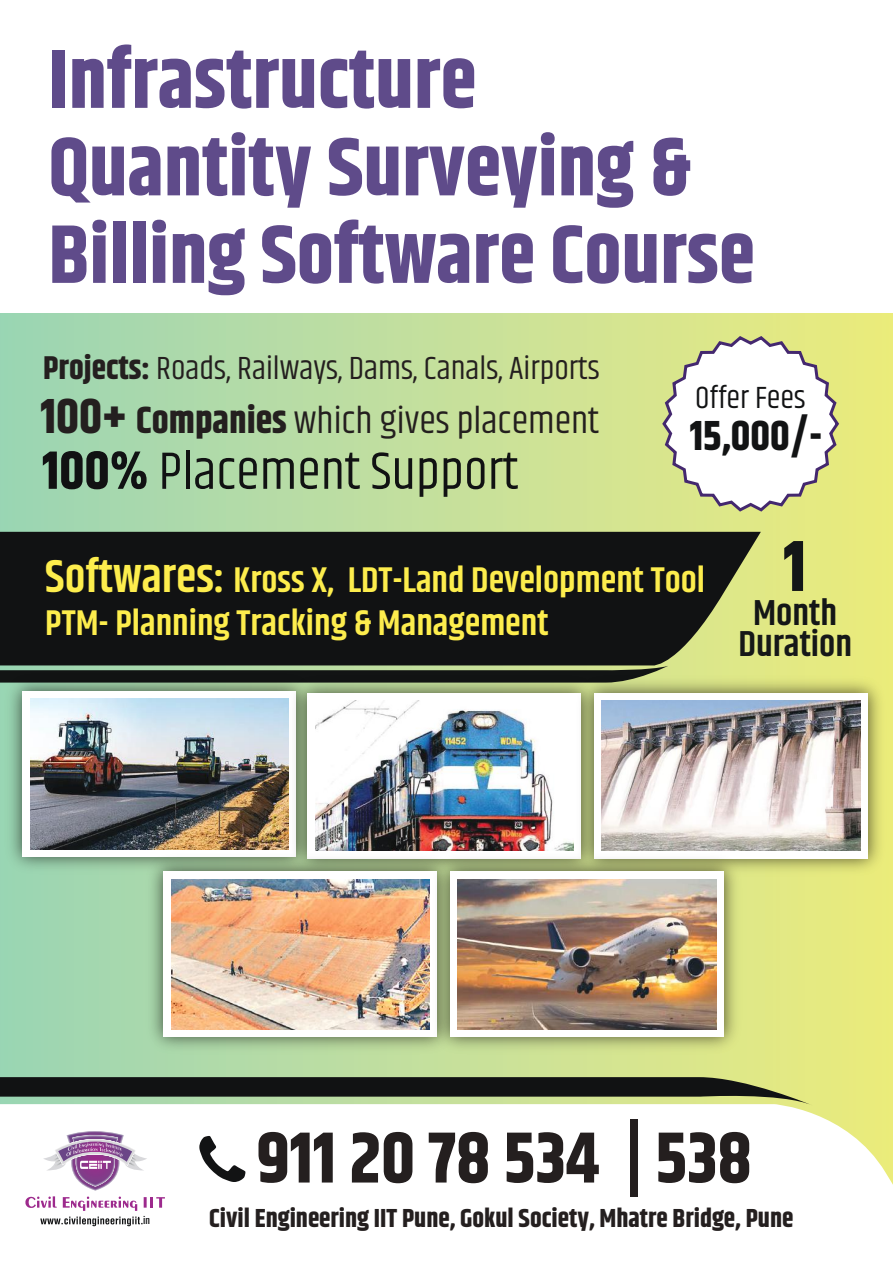
<style>
.page{position:relative;width:893px;height:1263px;background:#fff}
.page>*{position:absolute;margin:0;border:0;box-sizing:border-box;transform-origin:0 0}
.t1{font:700 82.65px/87.4px "Khand";color:#5f4b8a}
.t2{font:700 72px "Khand";color:#241f1f}
.t3{font:700 72px "Khand";color:#141617}
.t4{font:53.7px "Khand";color:#111213}
.t5{font:700 41.85px "Khand";color:#121314}
.t6{font:37.95px "Khand";color:#241f1f}
.t7{font:600 36.3px "Khand";color:#161818}
.t8{font:600 36.3px "Khand";color:#141617}
.t9{font:600 36px/43.2px "Khand";color:#fded4d}
.t10{font:32.85px "Khand";color:#241f1f}
.t11{font:31.35px "Khand";color:#121314}
.t12{font:700 25.95px "Khand";color:#241f1f}
.t13{font:10.35px "Oswald";color:#121314}
.s1{font-weight:700}
.s2{font-weight:700;font-size:49.05px}
.s3{font-size:46.5px}
</style>
<div class="page">
<div style="left:0;top:314px;width:893px;height:910px;background:linear-gradient(to right,#9cd5b7,#edec7e)"></div>
<svg style="left:0;top:1104px;width:893px;height:123px"></svg>
<svg style="left:0;top:1077px;width:813px;height:29px;background:#58614b"></svg>
<svg style="left:25px;top:1130px;width:140px;height:96px"></svg>
<svg style="left:660px;top:334px;width:181px;height:179px"></svg>
<div style="left:0;top:532px;width:761px;height:134px;background:#111213"></div>
<svg style="left:0;top:666px;width:668px;height:4px;background:#b9da9e"></svg>
<img style="left:0;top:669px;width:319px;height:211px">
<div style="left:22px;top:691px;width:274px;height:165px;background:#fff"></div>
<img style="left:30px;top:699px;width:255px;height:150px">
<img style="left:285px;top:670px;width:286px;height:179px">
<div style="left:308px;top:693px;width:273px;height:165px;background:#fff"></div>
<img style="left:315px;top:700px;width:256px;height:149px">
<img style="left:571px;top:670px;width:319px;height:211px">
<div style="left:594px;top:693px;width:274px;height:165px;background:#fff"></div>
<img style="left:602px;top:700px;width:258px;height:150px">
<img style="left:141px;top:849px;width:286px;height:211px">
<div style="left:164px;top:871px;width:273px;height:166px;background:#fff"></div>
<img style="left:171px;top:879px;width:256px;height:150px">
<img style="left:427px;top:849px;width:319px;height:211px">
<div style="left:450px;top:871px;width:274px;height:166px;background:#fff"></div>
<img style="left:458px;top:879px;width:258px;height:150px">
<svg style="left:199px;top:1135px;width:46px;height:47px"></svg>
<h1 class="t1" style="left:49px;top:41px;width:707px">Infrastructure<br>Quantity Surveying &amp;<br>Billing Software Course</h1>
<p class="t10" style="left:43px;top:348px;width:558px"><span class="s1">Projects:</span> Roads, Railways, Dams, Canals, Airports</p>
<p class="t6" style="left:40px;top:397px;width:560px"><span class="s2">100+</span> <span class="s1">Companies</span> which gives placement</p>
<h3 class="t4" style="left:42px;top:439px;width:478px"><span class="s1">100%</span> Placement Support</h3>
<p class="t11" style="left:695px;top:378px;width:112px">Offer Fees</p>
<p class="t5" style="left:690px;top:406px;width:134px">15,000/-</p>
<p class="t9" style="left:45px;top:560px;width:661px"><span class="s3">Softwares:</span> Kross X, LDT-Land Development Tool<br>PTM- Planning Tracking &amp; Management</p>
<h2 class="t3" style="left:783px;top:515px;width:25px">1</h2>
<p class="t8" style="left:753px;top:588px;width:85px">Month</p>
<p class="t7" style="left:738px;top:620px;width:115px">Duration</p>
<p class="t13" style="left:143px;top:1211px;width:8px">in</p>
<h2 class="t2" style="left:256px;top:1107px;width:497px">911 20 78 534 | 538</h2>
<p class="t12" style="left:209px;top:1199px;width:586px">Civil Engineering IIT Pune, Gokul Society, Mhatre Bridge, Pune</p>
</div>
